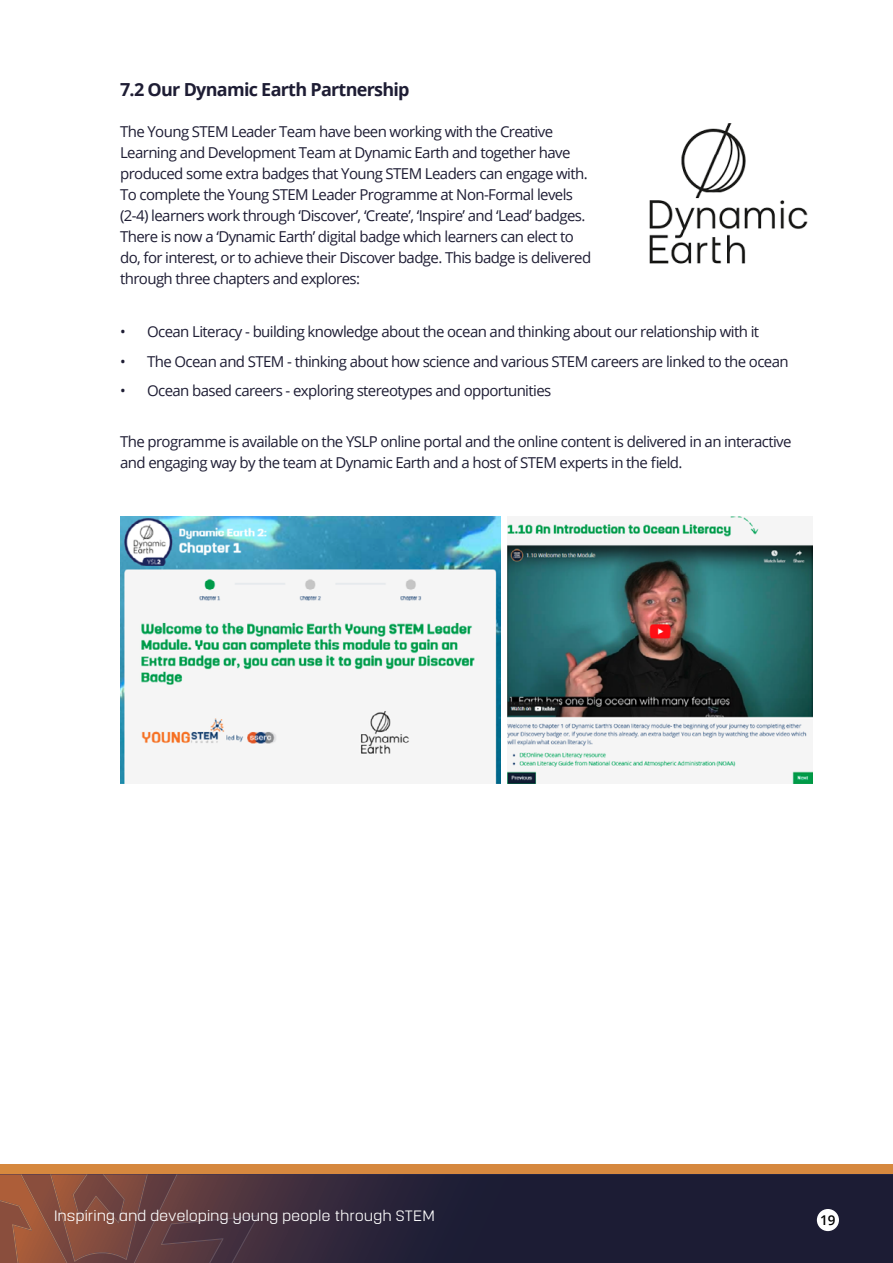
<style>
.page{position:relative;width:893px;height:1263px;background:#fff}
.page>*{position:absolute;margin:0;border:0;box-sizing:border-box;transform-origin:0 0}
.t1{font:700 18px "Open Sans";letter-spacing:-.04em;color:#1e1d34}
.t2{font:15px/21px "Open Sans";letter-spacing:-.04em;color:#1e1d34}
.t3{font:300 15px "Yoshida Sans";letter-spacing:-.01em;color:#fff}
.t4{font:600 13.5px "Open Sans";color:#000}
</style>
<div class="page">
<div style="left:0;top:1165px;width:893px;height:98px;background:#d6883e"></div>
<svg style="left:259px;top:1174px;width:634px;height:89px;background:#221f36"></svg>
<svg style="left:0;top:1174px;width:259px;height:89px;background:#72453f"></svg>
<div style="left:817px;top:1209px;width:22px;height:22px;background:#fff;border-radius:50%"></div>
<img style="left:120px;top:517px;width:380px;height:266px">
<img style="left:508px;top:517px;width:304px;height:266px">
<img style="left:649px;top:123px;width:159px;height:141px">
<p class="t1" style="left:120px;top:77px;width:291px">7.2 Our Dynamic Earth Partnership</p>
<p class="t2" style="left:120px;top:121px;width:473px">The Young STEM Leader Team have been working with the Creative Learning and Development Team at Dynamic Earth and together have produced some extra badges that Young STEM Leaders can engage with.<br>To complete the Young STEM Leader Programme at Non-Formal levels (2-4) learners work through ‘Discover’, ‘Create’, ‘Inspire’ and ‘Lead’ badges.<br>There is now a ‘Dynamic Earth’ digital badge which learners can elect to do, for interest, or to achieve their Discover badge. This badge is delivered through three chapters and explores:</p>
<p class="t2" style="left:120px;top:321px;width:641px">• Ocean Literacy - building knowledge about the ocean and thinking about our relationship with it</p>
<p class="t2" style="left:120px;top:350px;width:670px">• The Ocean and STEM - thinking about how science and various STEM careers are linked to the ocean</p>
<p class="t2" style="left:120px;top:380px;width:433px">• Ocean based careers - exploring stereotypes and opportunities</p>
<p class="t2" style="left:120px;top:430px;width:673px">The programme is available on the YSLP online portal and the online content is delivered in an interactive and engaging way by the team at Dynamic Earth and a host of STEM experts in the field.</p>
<p class="t3" style="left:54px;top:1206px;width:382px">Inspiring and developing young people through STEM</p>
<p class="t4" style="left:820px;top:1210px;width:17px">19</p>
</div>
